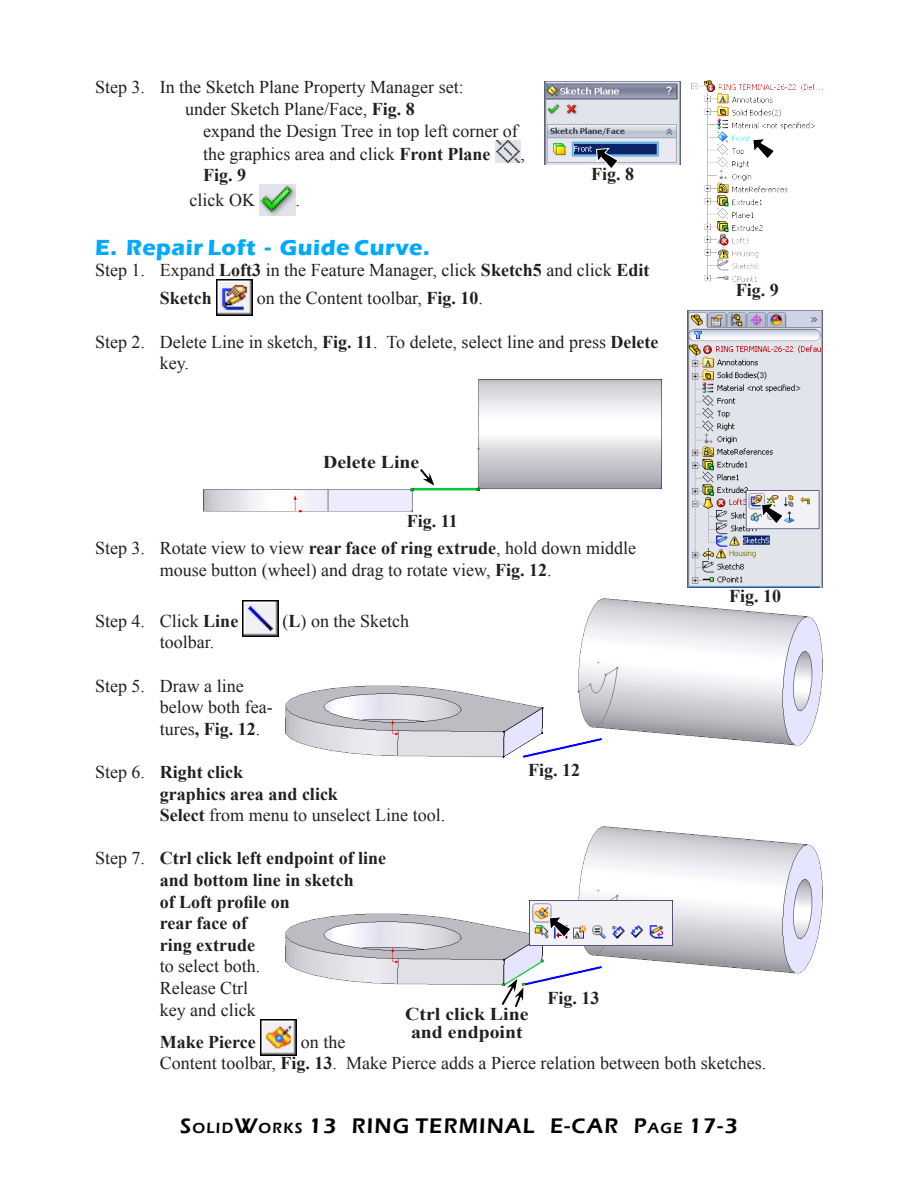
<style>
.page{position:relative;width:918px;height:1188px;background:#fff}
.page>*{position:absolute;margin:0;border:0;box-sizing:border-box;transform-origin:0 0}
.Subhead_1{font:700 22.5px "Eras ITC";letter-spacing:.025em;color:#00abff}
.t1{font:600 21.75px "Eras ITC";letter-spacing:.055em;color:#000}
.Body_text{font:18px/21.6px "Times New Roman";color:#231f20}
.Body_text-2{font:700 18px/21.6px "Times New Roman";color:#231f20}
.Fig_No{font:700 18px "Times New Roman";color:#231f20}
.Coor{font:700 18px/18px "Times New Roman";color:#231f20;text-align:center;scale:1.1 1}
.s1{font-weight:700}
.s2{font-weight:400}
.s3{font-size:15.15px}
</style>
<div class="page">
<img style="left:495px;top:140px;width:26px;height:23px">
<img style="left:260px;top:185px;width:36px;height:30px">
<img style="left:216px;top:280px;width:36px;height:36px">
<img style="left:243px;top:601px;width:35px;height:35px">
<img style="left:260px;top:1019px;width:36px;height:36px">
<img style="left:545px;top:81px;width:135px;height:84px">
<svg style="left:596px;top:148px;width:23px;height:20px"></svg>
<img style="left:692px;top:81px;width:131px;height:200px">
<svg style="left:752px;top:138px;width:23px;height:22px"></svg>
<img style="left:688px;top:311px;width:135px;height:276px">
<svg style="left:761px;top:503px;width:23px;height:22px"></svg>
<img style="left:204px;top:379px;width:457px;height:133px">
<svg style="left:417px;top:467px;width:19px;height:21px"></svg>
<img style="left:285px;top:599px;width:538px;height:159px">
<img style="left:285px;top:827px;width:538px;height:159px">
<img style="left:530px;top:900px;width:142px;height:46px">
<svg style="left:549px;top:916px;width:23px;height:22px"></svg>
<svg style="left:500px;top:977px;width:25px;height:30px"></svg>
<p class="Body_text" style="left:95px;top:76px;width:370px">Step 3. In the Sketch Plane Property Manager set:</p>
<p class="Body_text" style="left:185px;top:98px;width:231px">under Sketch Plane/Face, <span class="s1">Fig. 8</span></p>
<p class="Body_text" style="left:203px;top:120px;width:316px">expand the Design Tree in top left corner of</p>
<p class="Body_text" style="left:203px;top:143px;width:289px">the graphics area and click <span class="s1">Front Plane</span></p>
<p class="Body_text" style="left:521px;top:143px;width:6px">,</p>
<p class="Body_text" style="left:190px;top:163px;width:67px;line-height:24.6px;text-align:center"><span class="s1">Fig. 9 </span>click OK</p>
<p class="Body_text" style="left:296px;top:189px;width:6px">.</p>
<p class="Subhead_1" style="left:95px;top:234px;width:336px">E. Repair Loft - Guide Curve.</p>
<p class="Body_text" style="left:160px;top:256px;width:491px;line-height:28.2px;text-indent:-65px">Step 1. Expand <span class="s1">Loft3</span> in the Feature Manager, click <span class="s1">Sketch5</span> and click <span class="s1">Edit<br>Sketch</span></p>
<p class="Fig_No" style="left:591px;top:161px;width:45px">Fig. 8</p>
<p class="Body_text" style="left:257px;top:287px;width:228px">on the Content toolbar, <span class="s1">Fig. 10</span>.</p>
<p class="Body_text" style="left:160px;top:331px;width:500px;text-indent:-65px">Step 2. Delete Line in sketch, <span class="s1">Fig. 11</span>. To delete, select line and press <span class="s1">Delete </span>key.</p>
<p class="Coor" style="left:323px;top:452px;width:89px">Delete Line</p>
<p class="Fig_No" style="left:407px;top:509px;width:52px">Fig. 11</p>
<p class="Fig_No" style="left:736px;top:278px;width:45px">Fig. 9</p>
<p class="Body_text" style="left:160px;top:537px;width:478px;text-indent:-65px">Step 3. Rotate view to view <span class="s1">rear face of ring extrude</span>, hold down middle mouse button (wheel) and drag to rotate view, <span class="s1">Fig. 12</span>.</p>
<p class="Body_text" style="left:95px;top:610px;width:145px">Step 4. Click <span class="s1">Line</span></p>
<p class="Body_text" style="left:283px;top:610px;width:128px">(<span class="s1">L</span>) on the Sketch</p>
<p class="Body_text" style="left:160px;top:631px;width:56px">toolbar.</p>
<p class="Body_text" style="left:160px;top:674px;width:114px;text-indent:-65px">Step 5. Draw a line below both fea&shy;tures<span class="s1">, Fig. 12</span>.</p>
<p class="Body_text-2" style="left:160px;top:761px;width:287px;text-indent:-65px"><span class="s2">Step 6.</span> Right click<br>graphics area and click<br>Select <span class="s2">from menu to unselect Line tool.</span></p>
<p class="Body_text-2" style="left:160px;top:847px;width:228px;text-indent:-65px"><span class="s2">Step 7.</span> Ctrl click left endpoint of line and bottom line in sketch<br>of Loft profile on<br>rear face of<br>ring extrude<br><span class="s2">to select both.<br>Release Ctrl<br>key and click</span></p>
<p class="Body_text-2" style="left:160px;top:1030px;width:98px">Make Pierce</p>
<p class="Fig_No" style="left:729px;top:584px;width:54px">Fig. 10</p>
<p class="Fig_No" style="left:528px;top:758px;width:54px">Fig. 12</p>
<p class="Fig_No" style="left:547px;top:986px;width:54px">Fig. 13</p>
<p class="Coor" style="left:405px;top:1004px;width:113px">Ctrl click Line and endpoint</p>
<p class="Body_text" style="left:160px;top:1031px;width:608px;text-indent:141px">on the<br>Content toolbar, <span class="s1">Fig. 13</span>. Make Pierce adds a Pierce relation between both sketches.</p>
<p class="t1" style="left:180px;top:1114px;width:481px">S<span class="s3">OLID</span>W<span class="s3">ORKS</span> 13 RING TERMINAL E-CAR P<span class="s3">AGE</span></p>
<p class="t1" style="left:689px;top:1114px;width:51px">17-3</p>
</div>
